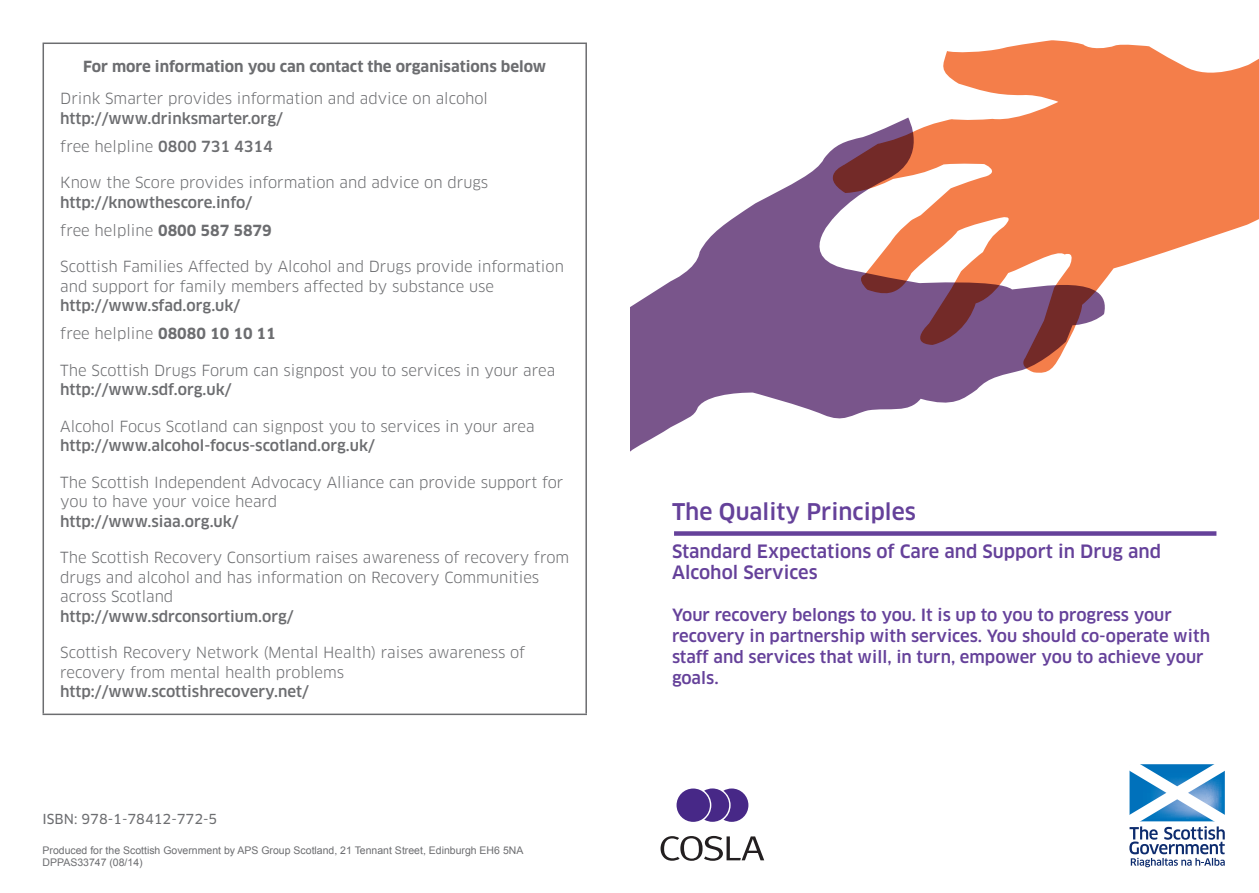
<style>
.page{position:relative;width:1259px;height:893px;background:#fff}
.page>*{position:absolute;margin:0;border:0;box-sizing:border-box;transform-origin:0 0}
.t1{font:500 22.5px "Clan";color:#65419a}
.t2{font:500 18px/21px "Clan";color:#65419a}
.t3{font:500 16.5px/21px "Clan";color:#65419a}
.t4{font:15px/19.5px "Clan";color:#6c6d70}
.t5{font:500 15px/28px "Clan";color:#6c6d70}
.t6{font:700 15px "Clan";color:#6c6d70}
.t7{font:13.5px "Clan News";color:#6c6d70}
.t8{font:10.5px/12px "Arial";color:#6c6d70}
.s1{font-weight:400}
.s2{font-weight:700}
</style>
<div class="page">
<div style="left:674px;top:531px;width:542px;height:5px;background:#65419a"></div>
<div style="left:676px;top:788px;width:34px;height:34px;background:#472887;border-radius:50%"></div>
<svg style="left:704px;top:788px;width:44px;height:34px"></svg>
<svg style="left:660px;top:836px;width:104px;height:25px"></svg>
<svg style="left:1129px;top:764px;width:96px;height:103px"></svg>
<hr style="left:43px;top:43px;width:544px;height:1px;background:#6c6d70">
<hr style="left:43px;top:44px;width:1px;height:670px;background:#6c6d70">
<hr style="left:585px;top:44px;width:2px;height:670px;background:#6c6d70">
<hr style="left:43px;top:714px;width:544px;height:1px;background:#6c6d70">
<svg style="left:907px;top:40px;width:352px;height:229px;fill:#f47e4a"></svg>
<svg style="left:630px;top:118px;width:483px;height:334px"></svg>
<p class="t6" style="left:83px;top:57px;width:464px">For more information you can contact the organisations below</p>
<p class="t4" style="left:60px;top:89px;width:429px">Drink Smarter provides information and advice on alcohol</p>
<p class="t5" style="left:60px;top:104px;width:224px">http://www.drinksmarter.org/ <span class="s1">free helpline</span> 0800 731 4314</p>
<p class="t4" style="left:60px;top:173px;width:429px">Know the Score provides information and advice on drugs</p>
<p class="t5" style="left:60px;top:188px;width:213px">http://knowthescore.info/ <span class="s1">free helpline</span> <span class="s2">0800 587 5879</span></p>
<p class="t4" style="left:60px;top:257px;width:505px">Scottish Families Affected by Alcohol and Drugs provide information and support for family members affected by substance use</p>
<p class="t5" style="left:60px;top:292px;width:217px">http://www.sfad.org.uk/<br><span class="s1">free helpline</span> <span class="s2">08080 10 10 11</span></p>
<p class="t4" style="left:60px;top:361px;width:496px">The Scottish Drugs Forum can signpost you to services in your area</p>
<p class="t5" style="left:60px;top:376px;width:173px">http://www.sdf.org.uk/</p>
<p class="t4" style="left:60px;top:417px;width:476px">Alcohol Focus Scotland can signpost you to services in your area</p>
<p class="t5" style="left:60px;top:432px;width:316px">http://www.alcohol-focus-scotland.org.uk/</p>
<p class="t4" style="left:60px;top:473px;width:505px">The Scottish Independent Advocacy Alliance can provide support for you to have your voice heard</p>
<p class="t5" style="left:60px;top:507px;width:180px">http://www.siaa.org.uk/</p>
<p class="t4" style="left:60px;top:548px;width:510px">The Scottish Recovery Consortium raises awareness of recovery from drugs and alcohol and has information on Recovery Communities across Scotland</p>
<p class="t5" style="left:60px;top:602px;width:235px">http://www.sdrconsortium.org/</p>
<p class="t4" style="left:60px;top:643px;width:466px">Scottish Recovery Network (Mental Health) raises awareness of recovery from mental health problems</p>
<p class="t5" style="left:60px;top:678px;width:250px">http://www.scottishrecovery.net/</p>
<p class="t7" style="left:43px;top:810px;width:176px">ISBN: 978-1-78412-772-5</p>
<p class="t8" style="left:43px;top:844px;width:482px">Produced for the Scottish Government by APS Group Scotland, 21 Tennant Street, Edinburgh EH6 5NA<br>DPPAS33747 (08/14)</p>
<h1 class="t1" style="left:672px;top:498px;width:245px">The Quality Principles</h1>
<p class="t2" style="left:672px;top:541px;width:490px">Standard Expectations of Care and Support in Drug and<br>Alcohol Services</p>
<p class="t3" style="left:672px;top:605px;width:539px">Your recovery belongs to you. It is up to you to progress your recovery in partnership with services. You should co-operate with staff and services that will, in turn, empower you to achieve your goals.</p>
</div>
